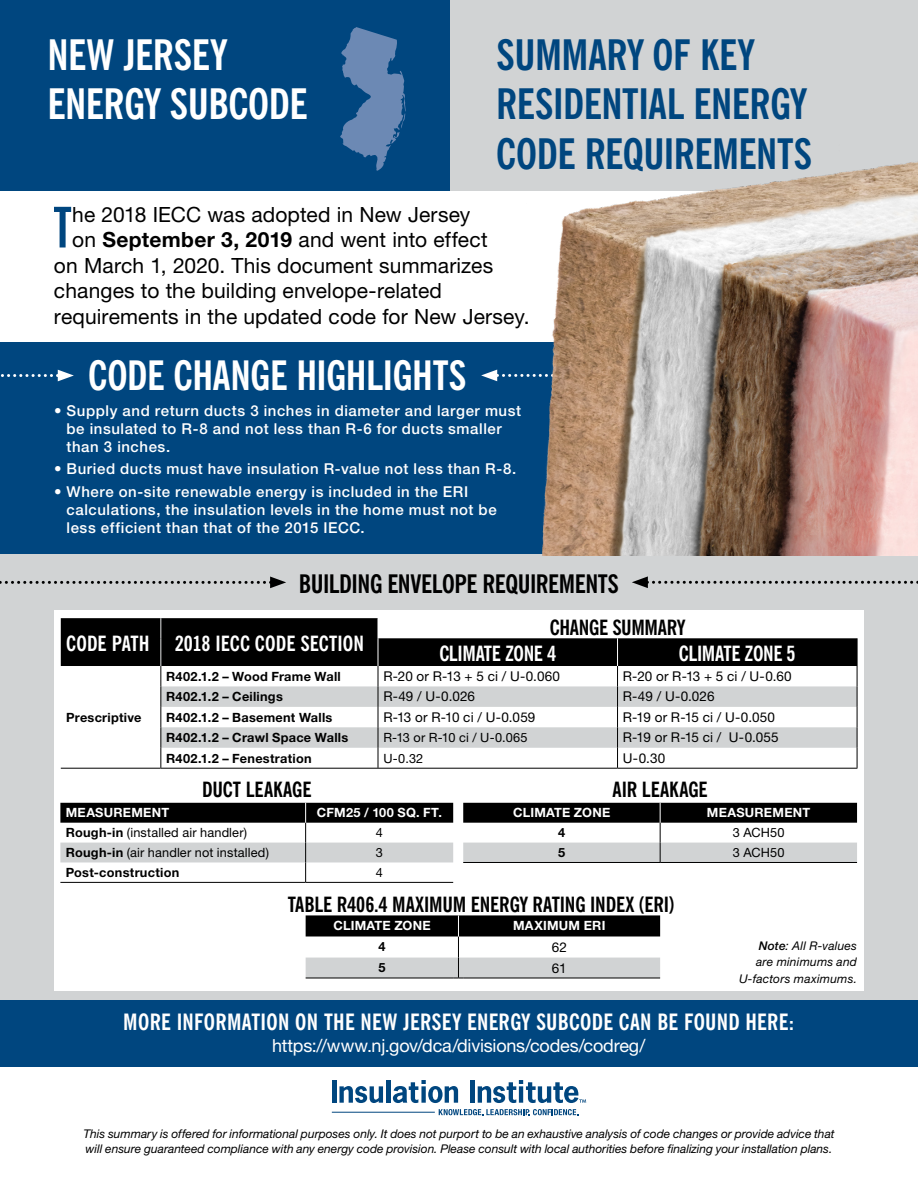
<style>
.page{position:relative;width:918px;height:1188px;background:#fff}
.page>*{position:absolute;margin:0;border:0;box-sizing:border-box;transform-origin:0 0}
.t1{font:700 extra-condensed 56.25px "News Gothic BT";color:#00467f}
.t2{font:700 condensed 42px/49.5px "News Gothic BT";letter-spacing:-.01em;color:#00467f}
.t3{font:700 condensed 42px/49.5px "News Gothic BT";letter-spacing:-.015em;color:#fff}
.t4{font:700 condensed 40.5px "News Gothic BT";letter-spacing:-.01em;color:#fff}
.t5{font:700 condensed 25.5px "News Gothic BT";letter-spacing:-.02em;color:#000}
.t6{font:700 condensed 22.5px "News Gothic BT";letter-spacing:.01em;color:#fff}
.t7{font:21px "Helvetica Neue LT Std";letter-spacing:.005em;color:#000}
.t8{font:700 condensed 21px "News Gothic BT";letter-spacing:-.01em;color:#000}
.t9{font:700 condensed 21px "News Gothic BT";letter-spacing:-.01em;color:#fff}
.t10{font:18px "Helvetica Neue LT Std";letter-spacing:-.015em;color:#fff}
.t11{font:500 15px/18px "Helvetica Neue LT Std";letter-spacing:.035em;color:#fff}
.t12{font:13.5px "Helvetica Neue LT Std";letter-spacing:.01em;color:#000}
.t13{font:700 12.75px "Helvetica Neue LT Std";letter-spacing:.02em;color:#000}
.t14{font:12.75px "Helvetica Neue LT Std";letter-spacing:.01em;color:#000}
.t15{font:700 12.75px "Helvetica Neue LT Std";letter-spacing:.02em;color:#fff}
.t16{font:italic 12px/16.5px "Helvetica Neue LT Std";color:#000;text-align:right}
.s1{font-weight:700}
.s2{font-weight:500}
</style>
<div class="page">
<div style="left:0;top:343px;width:918px;height:212px;background:#00467f"></div>
<hr style="left:332px;top:1080px;width:4px;height:23px;background:#00467f">
<svg style="left:439px;top:1109px;width:139px;height:6px"></svg>
<svg style="left:339px;top:1086px;width:44px;height:17px"></svg>
<hr style="left:386px;top:1080px;width:4px;height:23px;background:#00467f">
<svg style="left:393px;top:1080px;width:65px;height:23px"></svg>
<div style="left:470px;top:1080px;width:5px;height:23px;background:#00467f"></div>
<svg style="left:478px;top:1080px;width:108px;height:23px"></svg>
<hr style="left:332px;top:1112px;width:103px;height:1px;background:#00467f">
<svg style="left:481px;top:370px;width:43px;height:11px"></svg>
<svg style="left:1px;top:370px;width:73px;height:11px"></svg>
<div style="left:0;top:1000px;width:918px;height:66px;background:#00467f"></div>
<div style="left:0;top:555px;width:918px;height:445px;background:#d1d3d4"></div>
<div style="left:54px;top:611px;width:810px;height:380px;background:#fff"></div>
<svg style="left:632px;top:576px;width:286px;height:12px"></svg>
<svg style="left:0;top:577px;width:286px;height:11px"></svg>
<svg style="left:60px;top:803px;width:797px;height:40px"></svg>
<svg style="left:60px;top:843px;width:797px;height:135px"></svg>
<hr style="left:60px;top:882px;width:246px;height:1px;background:#000">
<hr style="left:306px;top:882px;width:147px;height:1px;background:#000">
<svg style="left:305px;top:803px;width:1px;height:79px"></svg>
<svg style="left:660px;top:803px;width:1px;height:59px"></svg>
<hr style="left:463px;top:862px;width:197px;height:1px;background:#000">
<hr style="left:660px;top:862px;width:197px;height:1px;background:#000">
<hr style="left:306px;top:978px;width:147px;height:1px;background:#000">
<svg style="left:453px;top:915px;width:10px;height:64px"></svg>
<hr style="left:463px;top:978px;width:197px;height:1px;background:#000">
<hr style="left:61px;top:768px;width:99px;height:1px;background:#000">
<hr style="left:160px;top:768px;width:218px;height:1px;background:#000">
<hr style="left:378px;top:768px;width:240px;height:1px;background:#000">
<hr style="left:618px;top:768px;width:239px;height:1px;background:#000">
<svg style="left:61px;top:618px;width:797px;height:150px"></svg>
<div style="left:102px;top:0;width:816px;height:190px;background:#d1d3d4"></div>
<div style="left:0;top:0;width:449px;height:190px;background:#00467f"></div>
<img style="left:526px;top:161px;width:392px;height:394px">
<svg style="left:340px;top:27px;width:66px;height:144px"></svg>
<h2 class="t3" style="left:48px;top:30px;width:262px">NEW JERSEY<br>ENERGY SUBCODE</h2>
<h2 class="t2" style="left:496px;top:30px;width:318px">SUMMARY OF KEY<br>RESIDENTIAL ENERGY<br>CODE REQUIREMENTS</h2>
<h1 class="t1" style="left:54px;top:193px;width:20px">T</h1>
<h3 class="t7" style="left:72px;top:202px;width:400px">he 2018 IECC was adopted in New Jersey</h3>
<h3 class="t7" style="left:72px;top:227px;width:417px">on <span class="s1">September 3, 2019</span> and went into effect</h3>
<h3 class="t7" style="left:54px;top:253px;width:441px">on March 1, 2020. This document summarizes</h3>
<h3 class="t7" style="left:54px;top:278px;width:390px">changes to the building envelope-related</h3>
<h3 class="t7" style="left:54px;top:304px;width:477px">requirements in the updated code for New Jersey.</h3>
<h3 class="t4" style="left:88px;top:350px;width:380px">CODE CHANGE HIGHLIGHTS</h3>
<p class="t11" style="left:67px;top:401px;width:456px;text-indent:-13px">• Supply and return ducts 3 inches in diameter and larger must be insulated to R-8 and not less than R-6 for ducts smaller than 3 inches.</p>
<p class="t11" style="left:54px;top:460px;width:464px">• Buried ducts must have insulation R-value not less than R-8.</p>
<p class="t11" style="left:67px;top:482px;width:432px;text-indent:-13px">• Where on-site renewable energy is included in the ERI calculations, the insulation levels in the home must not be less efficient than that of the 2015 IECC.</p>
<h3 class="t5" style="left:299px;top:568px;width:322px">BUILDING ENVELOPE REQUIREMENTS</h3>
<h3 class="t9" style="left:66px;top:630px;width:299px">CODE PATH 2018 IECC CODE SECTION</h3>
<h3 class="t8" style="left:550px;top:615px;width:137px">CHANGE SUMMARY</h3>
<h3 class="t9" style="left:439px;top:640px;width:118px">CLIMATE ZONE 4</h3>
<h3 class="t9" style="left:679px;top:640px;width:118px">CLIMATE ZONE 5</h3>
<p class="t13" style="left:66px;top:709px;width:77px">Prescriptive</p>
<p class="t13" style="left:166px;top:668px;width:176px">R402.1.2 – Wood Frame Wall</p>
<p class="t12" style="left:383px;top:668px;width:178px">R-20 or R-13 + 5 ci / U-0.060</p>
<p class="t12" style="left:623px;top:668px;width:170px">R-20 or R-13 + 5 ci / U-0.60</p>
<p class="t13" style="left:166px;top:689px;width:118px">R402.1.2 – Ceilings</p>
<p class="t12" style="left:383px;top:689px;width:93px">R-49 / U-0.026</p>
<p class="t12" style="left:623px;top:689px;width:93px">R-49 / U-0.026</p>
<p class="t13" style="left:166px;top:709px;width:168px">R402.1.2 – Basement Walls</p>
<p class="t12" style="left:383px;top:709px;width:153px">R-13 or R-10 ci / U-0.059</p>
<p class="t12" style="left:623px;top:709px;width:154px">R-19 or R-15 ci / U-0.050</p>
<p class="t13" style="left:166px;top:730px;width:184px">R402.1.2 – Crawl Space Walls</p>
<p class="t14" style="left:383px;top:730px;width:146px">R-13 or R-10 ci / U-0.065</p>
<p class="t12" style="left:623px;top:730px;width:157px">R-19 or R-15 ci / U-0.055</p>
<p class="t13" style="left:166px;top:750px;width:147px">R402.1.2 – Fenestration</p>
<p class="t14" style="left:383px;top:750px;width:41px">U-0.32</p>
<p class="t12" style="left:623px;top:750px;width:44px">U-0.30</p>
<h3 class="t8" style="left:202px;top:777px;width:111px">DUCT LEAKAGE</h3>
<h3 class="t8" style="left:613px;top:777px;width:97px">AIR LEAKAGE</h3>
<p class="t15" style="left:66px;top:805px;width:105px">MEASUREMENT</p>
<p class="t15" style="left:317px;top:805px;width:127px">CFM25 / 100 SQ. FT.</p>
<p class="t15" style="left:513px;top:805px;width:99px">CLIMATE ZONE</p>
<p class="t15" style="left:707px;top:805px;width:105px">MEASUREMENT</p>
<p class="t14" style="left:66px;top:825px;width:183px"><span class="s1">Rough-in</span> (installed air handler)</p>
<p class="t14" style="left:376px;top:825px;width:9px">4</p>
<p class="t13" style="left:558px;top:825px;width:9px">4</p>
<p class="t14" style="left:733px;top:825px;width:53px">3 ACH50</p>
<p class="t14" style="left:66px;top:845px;width:205px"><span class="s1">Rough-in</span> (air handler not installed)</p>
<p class="t14" style="left:376px;top:845px;width:9px">3</p>
<p class="t13" style="left:558px;top:845px;width:9px">5</p>
<p class="t14" style="left:733px;top:845px;width:53px">3 ACH50</p>
<p class="t13" style="left:66px;top:865px;width:115px">Post-construction</p>
<p class="t14" style="left:376px;top:865px;width:9px">4</p>
<h3 class="t8" style="left:288px;top:892px;width:389px">TABLE R406.4 MAXIMUM ENERGY RATING INDEX (ERI)</h3>
<p class="t15" style="left:333px;top:918px;width:99px">CLIMATE ZONE</p>
<p class="t15" style="left:513px;top:918px;width:94px">MAXIMUM ERI</p>
<p class="t13" style="left:379px;top:939px;width:9px">4</p>
<p class="t12" style="left:552px;top:939px;width:17px">62</p>
<p class="t13" style="left:379px;top:960px;width:9px">5</p>
<p class="t12" style="left:552px;top:960px;width:16px">61</p>
<p class="t16" style="left:739px;top:937px;width:120px"><span class="s2">Note</span>: All R-values are minimums and<br>U-factors maximums.</p>
<h3 class="t6" style="left:123px;top:1008px;width:672px">MORE INFORMATION ON THE NEW JERSEY ENERGY SUBCODE CAN BE FOUND HERE:</h3>
<h3 class="t10" style="left:272px;top:1035px;width:375px">https://www.nj.gov/dca/divisions/codes/codreg/</h3>
<p class="t16" style="left:83px;top:1126px;width:753px;line-height:15px;text-align:left">This summary is offered for informational purposes only. It does not purport to be an exhaustive analysis of code changes or provide advice that will ensure guaranteed compliance with any energy code provision. Please consult with local authorities before finalizing your installation plans.</p>
</div>
